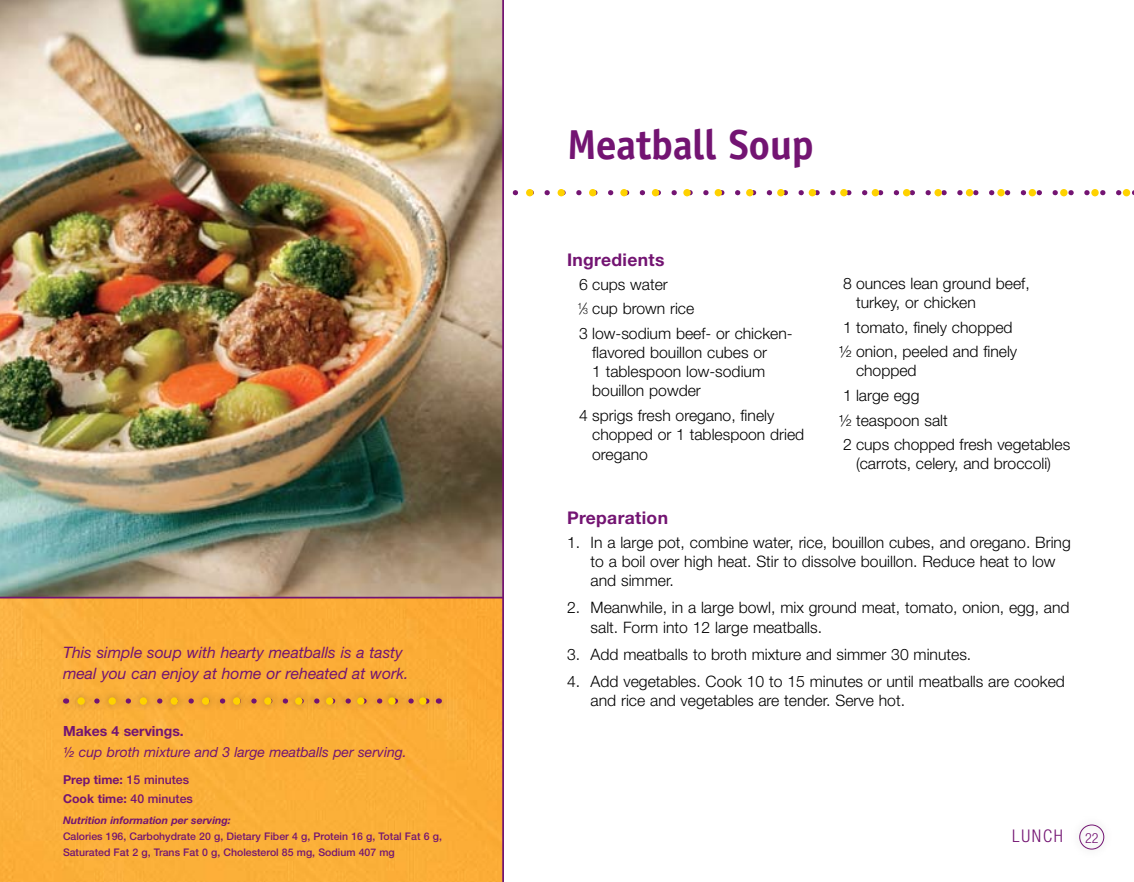
<style>
.page{position:relative;width:1134px;height:882px;background:#fff}
.page>*{position:absolute;margin:0;border:0;box-sizing:border-box;transform-origin:0 0}
.t1{font:700 42px "Officina Sans";letter-spacing:-.015em;color:#731472}
.t2{font:700 17.5px "Helvetica Neue";letter-spacing:.02em;color:#731472}
.t3{font:300 condensed 17.5px "Helvetica Neue";color:#731472}
.t4{font:300 15.75px/19.2px "Helvetica Neue";color:#000}
.t5{font:italic 15.75px/21px "Helvetica Neue";color:#731472}
.t6{font:italic 14px "Helvetica Neue";color:#731472}
.t7{font:700 14px "Helvetica Neue";color:#731472}
.t8{font:300 condensed 14px "Helvetica Neue";color:#731472}
.t9{font:700 12.25px/19.2px "Helvetica Neue";color:#731472}
.t10{font:500 10.5px/15.8px "Helvetica Neue";color:#731472}
.t11{font:italic 700 10.5px "Helvetica Neue";color:#731472}
.s1{font-weight:500}
.s2{font-size:8.75px}
</style>
<div class="page">
<svg style="left:512px;top:190px;width:622px;height:5px"></svg>
<div style="left:526px;top:189px;width:7px;height:7px;background:#ffd200;border-radius:50%"></div>
<div style="left:558px;top:189px;width:7px;height:7px;background:#ffd200;border-radius:50%"></div>
<div style="left:589px;top:189px;width:7px;height:7px;background:#ffd200;border-radius:50%"></div>
<div style="left:620px;top:189px;width:8px;height:7px;background:#ffd200;border-radius:50%"></div>
<div style="left:652px;top:189px;width:7px;height:7px;background:#ffd200;border-radius:50%"></div>
<div style="left:683px;top:189px;width:8px;height:7px;background:#ffd200;border-radius:50%"></div>
<div style="left:715px;top:189px;width:7px;height:7px;background:#ffd200;border-radius:50%"></div>
<div style="left:746px;top:189px;width:8px;height:7px;background:#ffd200;border-radius:50%"></div>
<div style="left:777px;top:189px;width:8px;height:7px;background:#ffd200;border-radius:50%"></div>
<div style="left:809px;top:189px;width:7px;height:7px;background:#ffd200;border-radius:50%"></div>
<div style="left:840px;top:189px;width:8px;height:7px;background:#ffd200;border-radius:50%"></div>
<div style="left:872px;top:189px;width:7px;height:7px;background:#ffd200;border-radius:50%"></div>
<div style="left:903px;top:189px;width:7px;height:7px;background:#ffd200;border-radius:50%"></div>
<div style="left:934px;top:189px;width:8px;height:7px;background:#ffd200;border-radius:50%"></div>
<div style="left:966px;top:189px;width:7px;height:7px;background:#ffd200;border-radius:50%"></div>
<div style="left:997px;top:189px;width:8px;height:7px;background:#ffd200;border-radius:50%"></div>
<div style="left:1029px;top:189px;width:7px;height:7px;background:#ffd200;border-radius:50%"></div>
<div style="left:1060px;top:189px;width:8px;height:7px;background:#ffd200;border-radius:50%"></div>
<div style="left:1091px;top:189px;width:8px;height:7px;background:#ffd200;border-radius:50%"></div>
<div style="left:1123px;top:189px;width:7px;height:7px;background:#ffd200;border-radius:50%"></div>
<img style="left:0;top:0;width:502px;height:882px">
<hr style="left:0;top:597px;width:504px;height:1px;background:#731472">
<hr style="left:502px;top:0;width:2px;height:882px;background:#731472">
<div style="left:1079px;top:825px;width:25px;height:25px;border:1px solid #731472;border-radius:50%"></div>
<div style="left:54px;top:688px;width:403px;height:32px;background:#f9ac37"></div>
<svg style="left:84px;top:698px;width:346px;height:6px"></svg>
<div style="left:419px;top:697px;width:8px;height:8px;background:#ffd200;border-radius:50%"></div>
<div style="left:388px;top:697px;width:8px;height:8px;background:#ffd200;border-radius:50%"></div>
<div style="left:357px;top:697px;width:8px;height:8px;background:#ffd200;border-radius:50%"></div>
<div style="left:326px;top:697px;width:7px;height:8px;background:#ffd200;border-radius:50%"></div>
<div style="left:295px;top:697px;width:8px;height:8px;background:#ffd200;border-radius:50%"></div>
<div style="left:264px;top:697px;width:8px;height:8px;background:#ffd200;border-radius:50%"></div>
<div style="left:233px;top:697px;width:7px;height:8px;background:#ffd200;border-radius:50%"></div>
<div style="left:202px;top:697px;width:7px;height:8px;background:#ffd200;border-radius:50%"></div>
<div style="left:171px;top:697px;width:7px;height:8px;background:#ffd200;border-radius:50%"></div>
<div style="left:140px;top:697px;width:7px;height:8px;background:#ffd200;border-radius:50%"></div>
<div style="left:109px;top:697px;width:7px;height:8px;background:#ffd200;border-radius:50%"></div>
<div style="left:77px;top:697px;width:8px;height:8px;background:#ffd200;border-radius:50%"></div>
<p class="t5" style="left:63px;top:642px;width:347px">This simple soup with hearty meatballs is a tasty meal you can enjoy at home or reheated at work.</p>
<p class="t7" style="left:63px;top:722px;width:122px">Makes 4 servings.</p>
<p class="t6" style="left:63px;top:744px;width:345px">½ cup broth mixture and 3 large meatballs per serving.</p>
<p class="t9" style="left:63px;top:770px;width:131px">Prep time: <span class="s1">15 minutes<br></span>Cook time: <span class="s1">40 minutes</span></p>
<p class="t11" style="left:63px;top:814px;width:169px">Nutrition information per serving:</p>
<p class="t10" style="left:63px;top:828px;width:380px">Calories 196, Carbohydrate 20 g, Dietary Fiber 4 g, Protein 16 g, Total Fat 6 g,<br>Saturated Fat 2 g, Trans Fat 0 g, Cholesterol 85 mg, Sodium 407 mg</p>
<h1 class="t1" style="left:567px;top:119px;width:249px">Meatball Soup</h1>
<p class="t2" style="left:567px;top:249px;width:99px">Ingredients</p>
<p class="t4" style="left:577px;top:271px;width:217px;line-height:24.5px">6 cups water<br><sup>1</sup>⁄<span class="s2">3</span> cup brown rice<br>3 low-sodium beef- or chicken-</p>
<p class="t4" style="left:592px;top:342px;width:176px">flavored bouillon cubes or<br>1 tablespoon low-sodium bouillon powder</p>
<p class="t4" style="left:592px;top:405px;width:214px;text-indent:-13px">4 sprigs fresh oregano, finely chopped or 1 tablespoon dried oregano</p>
<p class="t4" style="left:856px;top:273px;width:175px;text-indent:-13px">8 ounces lean ground beef, turkey, or chicken</p>
<p class="t4" style="left:839px;top:314px;width:180px;line-height:24.5px">1 tomato, finely chopped ½ onion, peeled and finely</p>
<p class="t4" style="left:839px;top:358px;width:233px;line-height:24.5px;text-indent:17px">chopped<br>1 large egg<br>½ teaspoon salt<br>2 cups chopped fresh vegetables</p>
<p class="t4" style="left:856px;top:454px;width:197px">(carrots, celery, and broccoli)</p>
<p class="t2" style="left:567px;top:507px;width:103px">Preparation</p>
<p class="t4" style="left:591px;top:532px;width:482px;text-indent:-24px">1. In a large pot, combine water, rice, bouillon cubes, and oregano. Bring to a boil over high heat. Stir to dissolve bouillon. Reduce heat to low and simmer.</p>
<p class="t4" style="left:591px;top:598px;width:480px;text-indent:-24px">2. Meanwhile, in a large bowl, mix ground meat, tomato, onion, egg, and salt. Form into 12 large meatballs.</p>
<p class="t4" style="left:567px;top:644px;width:406px">3. Add meatballs to broth mixture and simmer 30 minutes.</p>
<p class="t4" style="left:591px;top:671px;width:476px;text-indent:-24px">4. Add vegetables. Cook 10 to 15 minutes or until meatballs are cooked and rice and vegetables are tender. Serve hot.</p>
<p class="t3" style="left:1012px;top:826px;width:52px">LUnch</p>
<p class="t8" style="left:1085px;top:830px;width:15px">22</p>
</div>
